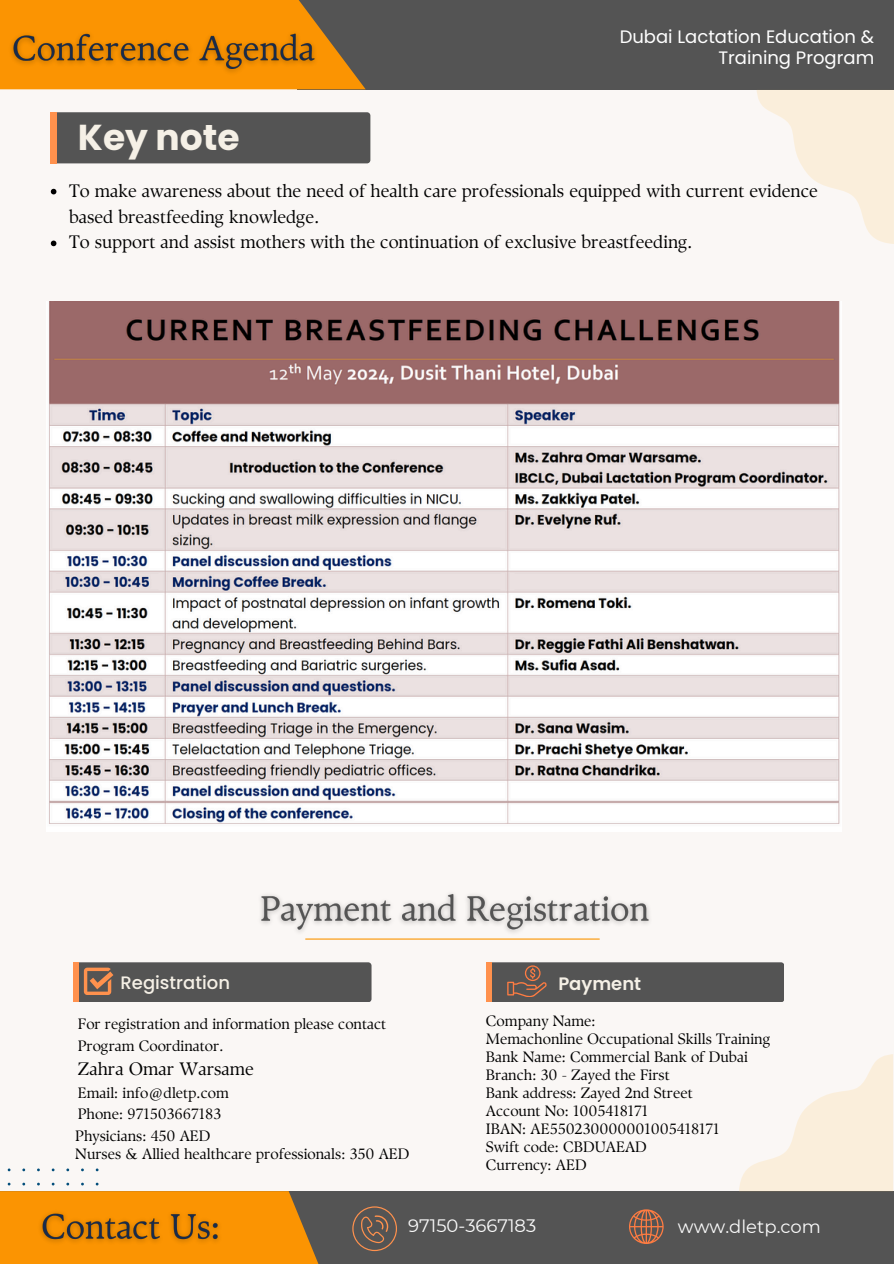
<style>
.page{position:relative;width:894px;height:1264px;background:#fff}
.page>*{position:absolute;margin:0;border:0;box-sizing:border-box;transform-origin:0 0}
.t1{font:700 36px "Poppins";color:#f5f0e6}
.t2{font:18px/25.8px "TY Serif D";color:#000}
.t3{font:18px/21.3px "Poppins";color:#fff;text-align:right}
.t4{font:18px "Montserrat";color:#fafafa}
.t5{font:500 18px "Poppins";color:#f5f0e6}
.t6{font:600 18px "Poppins";color:#f5f0e6}
.t7{font:15px "TY Serif D";color:#000}
</style>
<div class="page">
<div style="left:0;top:0;width:893px;height:1263px;background:#faf7f5"></div>
<div style="left:296px;top:0;width:597px;height:89px;background:#545454"></div>
<svg style="left:0;top:0;width:365px;height:89px"></svg>
<div style="left:50px;top:112px;width:320px;height:51px;background:#545454;border-radius:3px"></div>
<div style="left:50px;top:112px;width:6px;height:51px;background:#ff914d"></div>
<div style="left:74px;top:962px;width:297px;height:40px;background:#545454;border-radius:3px"></div>
<div style="left:74px;top:962px;width:5px;height:40px;background:#ff914d"></div>
<div style="left:486px;top:962px;width:298px;height:40px;background:#545454;border-radius:3px"></div>
<div style="left:486px;top:962px;width:6px;height:40px;background:#ff914d"></div>
<svg style="left:507px;top:965px;width:39px;height:31px"></svg>
<svg style="left:84px;top:967px;width:29px;height:27px"></svg>
<div style="left:0;top:1191px;width:893px;height:72px;background:#545454"></div>
<svg style="left:7px;top:1168px;width:91px;height:18px"></svg>
<svg style="left:0;top:1191px;width:382px;height:72px;fill:#fb9402"></svg>
<svg style="left:352px;top:1206px;width:45px;height:44px"></svg>
<svg style="left:629px;top:1209px;width:34px;height:34px"></svg>
<img style="left:5px;top:25px;width:318px;height:56px">
<svg style="left:51px;top:189px;width:5px;height:5px"></svg>
<svg style="left:51px;top:240px;width:5px;height:6px"></svg>
<img style="left:33px;top:1205px;width:195px;height:45px">
<img style="left:260px;top:893px;width:390px;height:47px">
<hr style="left:305px;top:938px;width:294px;height:1px;background:#fb9402">
<svg style="left:739px;top:1054px;width:153px;height:137px"></svg>
<svg style="left:757px;top:90px;width:136px;height:154px"></svg>
<img style="left:49px;top:301px;width:791px;height:523px">
<h1 class="t1" style="left:78px;top:112px;width:163px">Key note</h1>
<p class="t3" style="left:619px;top:26px;width:256px">Dubai Lactation Education &amp;<br>Training Program</p>
<h4 class="t2" style="left:69px;top:177px;width:750px">To make awareness about the need of health care professionals equipped with current evidence based breastfeeding knowledge.</h4>
<p class="t2" style="left:69px;top:229px;width:624px">To support and assist mothers with the continuation of exclusive breastfeeding.</p>
<h3 class="t5" style="left:120px;top:969px;width:111px">Registration</h3>
<p class="t7" style="left:78px;top:1015px;width:310px">For registration and information please contact</p>
<p class="t7" style="left:78px;top:1036px;width:147px">Program Coordinator.</p>
<p class="t2" style="left:78px;top:1056px;width:178px">Zahra Omar Warsame</p>
<h3 class="t7" style="left:78px;top:1083px;width:153px">Email: info@dletp.com</h3>
<p class="t7" style="left:78px;top:1105px;width:145px">Phone: 971503667183</p>
<p class="t7" style="left:75px;top:1127px;width:137px">Physicians: 450 AED</p>
<p class="t7" style="left:75px;top:1145px;width:336px">Nurses &amp; Allied healthcare professionals: 350 AED</p>
<p class="t6" style="left:558px;top:970px;width:84px">Payment</p>
<p class="t7" style="left:486px;top:1011px;width:111px">Company Name:</p>
<p class="t7" style="left:486px;top:1029px;width:286px">Memachonline Occupational Skills Training</p>
<p class="t7" style="left:486px;top:1047px;width:263px">Bank Name: Commercial Bank of Dubai</p>
<p class="t7" style="left:486px;top:1065px;width:185px">Branch: 30 - Zayed the First</p>
<p class="t7" style="left:486px;top:1083px;width:208px">Bank address: Zayed 2nd Street</p>
<p class="t7" style="left:486px;top:1101px;width:164px">Account No: 1005418171</p>
<p class="t7" style="left:486px;top:1119px;width:235px">IBAN: AE550230000001005418171</p>
<p class="t7" style="left:486px;top:1137px;width:162px">Swift code: CBDUAEAD</p>
<p class="t7" style="left:486px;top:1155px;width:102px">Currency: AED</p>
<p class="t4" style="left:408px;top:1214px;width:129px">97150-3667183</p>
<p class="t4" style="left:677px;top:1215px;width:145px">www.dletp.com</p>
</div>
